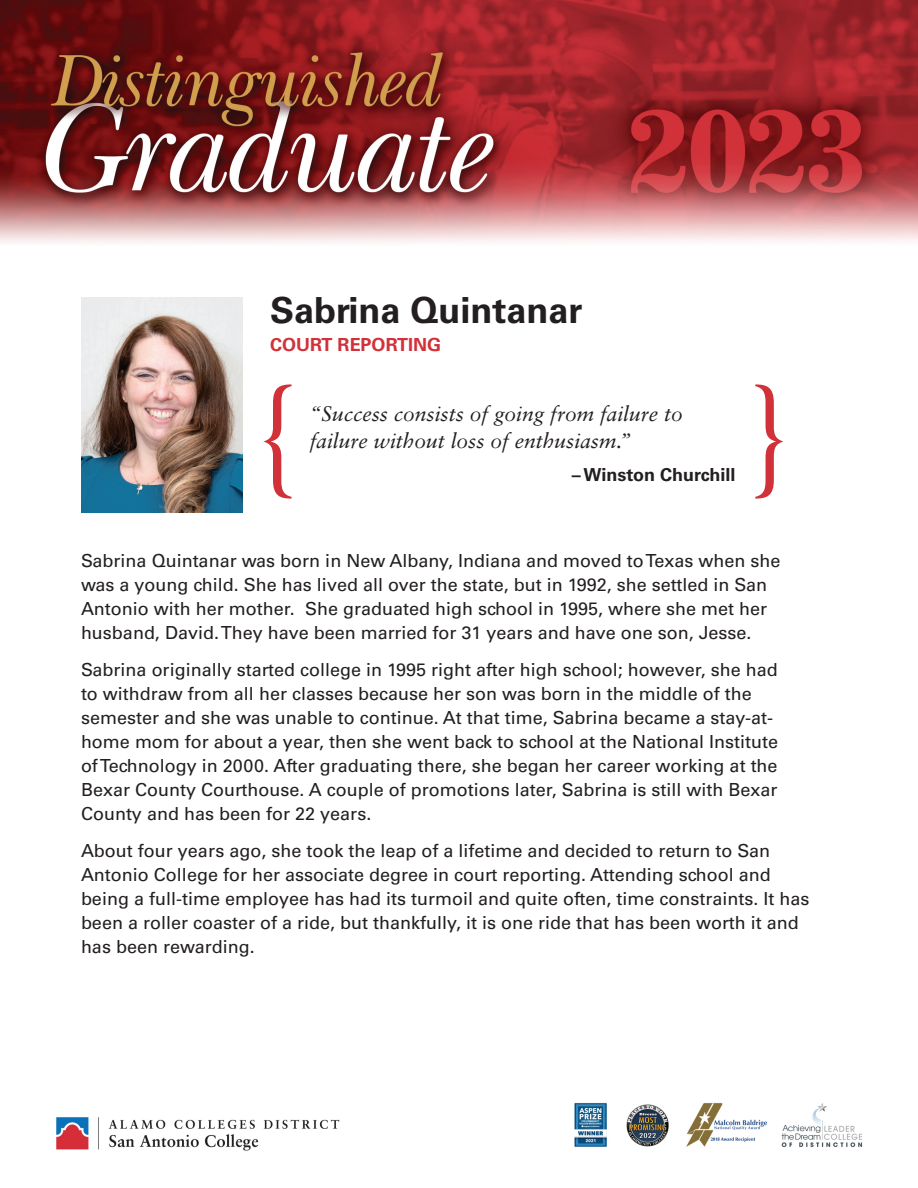
<style>
.page{position:relative;width:918px;height:1188px;background:#fff}
.page>*{position:absolute;margin:0;border:0;box-sizing:border-box;transform-origin:0 0}
.t1{font:126px "Sabon LT Std";color:#d13138}
.t2{font:700 36px "Univers LT Std";color:#231f20}
.t3{font:italic 21px/27px "Sabon LT Std";color:#231f20}
.t4{font:18px/24px "Univers LT Std";color:#231f20}
.t5{font:700 18px "Univers LT Std";color:#231f20}
.t6{font:700 18px "Univers LT Std";color:#d13138}
</style>
<div class="page">
<img style="left:0;top:0;width:918px;height:1151px">
<img style="left:81px;top:297px;width:162px;height:216px">
<h2 class="t2" style="left:270px;top:289px;width:314px">Sabrina Quintanar</h2>
<p class="t6" style="left:270px;top:335px;width:173px">COURT REPORTING</p>
<h1 class="t1" style="left:256px;top:355px;width:43px">{</h1>
<p class="t3" style="left:310px;top:400px;width:374px">“Success consists of going from failure to failure without loss of enthusiasm.”</p>
<p class="t5" style="left:572px;top:464px;width:165px">– Winston Churchill</p>
<h1 class="t1" style="left:748px;top:355px;width:43px">}</h1>
<p class="t4" style="left:81px;top:548px;width:701px">Sabrina Quintanar was born in New Albany, Indiana and moved to Texas when she was a young child. She has lived all over the state, but in 1992, she settled in San Antonio with her mother. She graduated high school in 1995, where she met her husband, David. They have been married for 31 years and have one son, Jesse.</p>
<p class="t4" style="left:81px;top:658px;width:699px">Sabrina originally started college in 1995 right after high school; however, she had to withdraw from all her classes because her son was born in the middle of the semester and she was unable to continue. At that time, Sabrina became a stay-at&shy;home mom for about a year, then she went back to school at the National Institute of Technology in 2000. After graduating there, she began her career working at the Bexar County Courthouse. A couple of promotions later, Sabrina is still with Bexar County and has been for 22 years.</p>
<p class="t4" style="left:81px;top:839px;width:730px">About four years ago, she took the leap of a lifetime and decided to return to San Antonio College for her associate degree in court reporting. Attending school and being a full-time employee has had its turmoil and quite often, time constraints. It has been a roller coaster of a ride, but thankfully, it is one ride that has been worth it and has been rewarding.</p>
</div>
